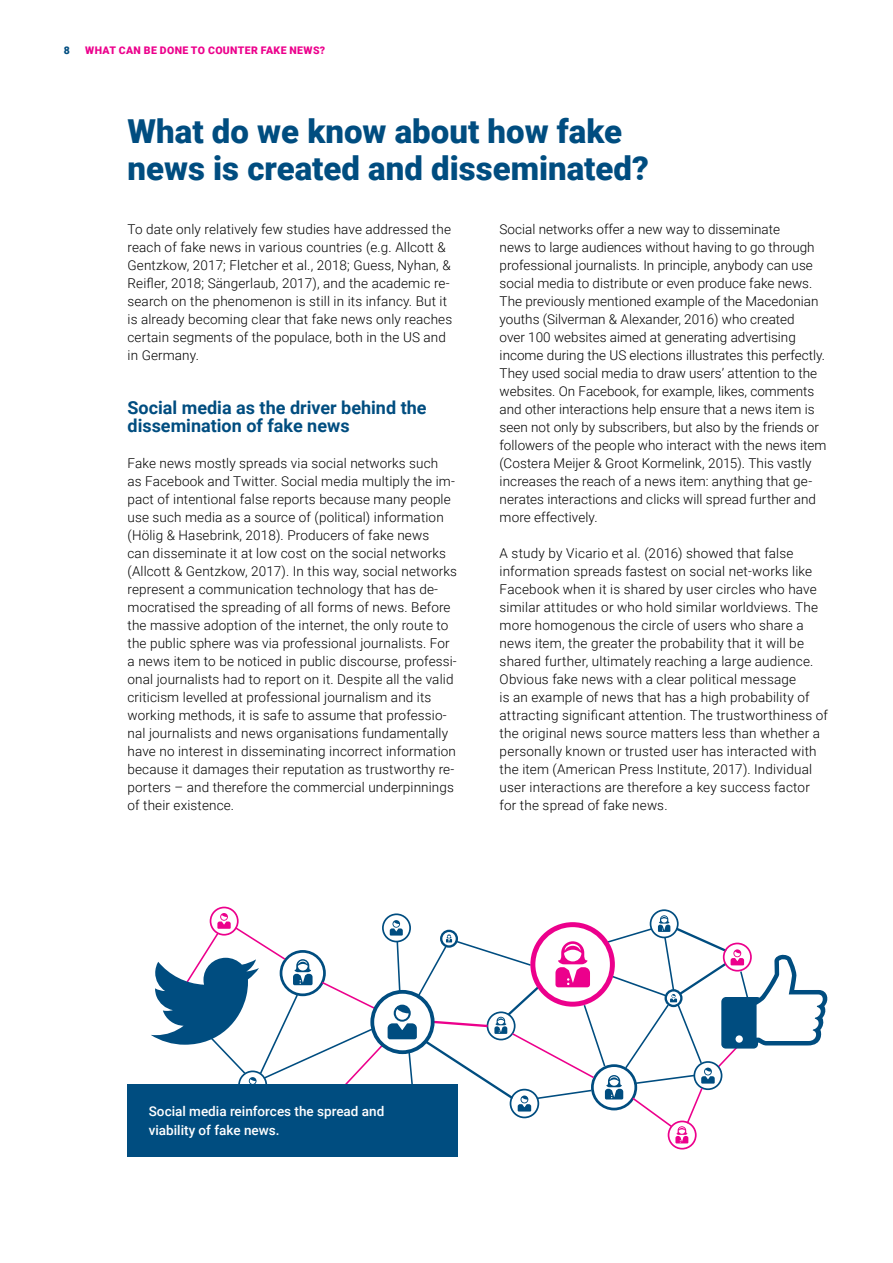
<style>
.page{position:relative;width:893px;height:1263px;background:#fff}
.page>*{position:absolute;margin:0;border:0;box-sizing:border-box;transform-origin:0 0}
.t1{font:900 33px/37.5px "Roboto";color:#004d80}
.t2{font:700 18px/18px "Roboto";color:#004d80}
.t3{font:300 13.5px/18px "Roboto";letter-spacing:.01em;color:#000}
.t4{font:500 13.5px/18.8px "Roboto";color:#fff}
.t5{font:900 10.5px "Roboto";letter-spacing:.035em;color:#ec008c}
.t6{font:900 10.5px "Roboto";color:#004d80}
</style>
<div class="page">
<svg style="left:151px;top:907px;width:677px;height:242px"></svg>
<div style="left:128px;top:1084px;width:330px;height:73px;background:#004d80"></div>
<p class="t6" style="left:64px;top:44px;width:8px">8</p>
<p class="t5" style="left:85px;top:44px;width:241px">WHAT CAN BE DONE TO COUNTER FAKE NEWS?</p>
<h1 class="t1" style="left:128px;top:113px;width:523px">What do we know about how fake news is created and disseminated?</h1>
<p class="t3" style="left:128px;top:220px;width:326px">To date only relatively few studies have addressed the reach of fake news in various countries (e.g. Allcott &amp; Gentzkow, 2017; Fletcher et al., 2018; Guess, Nyhan, &amp; Reifler, 2018; Sängerlaub, 2017), and the academic re&shy;search on the phenomenon is still in its infancy. But it is already becoming clear that fake news only reaches certain segments of the populace, both in the US and in Germany.</p>
<h2 class="t2" style="left:128px;top:398px;width:300px">Social media as the driver behind the dissemination of fake news</h2>
<p class="t3" style="left:128px;top:454px;width:331px">Fake news mostly spreads via social networks such<br>as Facebook and Twitter. Social media multiply the im&shy;pact of intentional false reports because many people use such media as a source of (political) information (Hölig &amp; Hasebrink, 2018). Producers of fake news<br>can disseminate it at low cost on the social networks (Allcott &amp; Gentzkow, 2017). In this way, social networks represent a communication technology that has de&shy;mocratised the spreading of all forms of news. Before the massive adoption of the internet, the only route to the public sphere was via professional journalists. For a news item to be noticed in public discourse, professi&shy;onal journalists had to report on it. Despite all the valid criticism levelled at professional journalism and its working methods, it is safe to assume that professio&shy;nal journalists and news organisations fundamentally have no interest in disseminating incorrect information because it damages their reputation as trustworthy re&shy;porters – and therefore the commercial underpinnings of their existence.</p>
<p class="t3" style="left:500px;top:220px;width:328px">Social networks offer a new way to disseminate<br>news to large audiences without having to go through professional journalists. In principle, anybody can use social media to distribute or even produce fake news.<br>The previously mentioned example of the Macedonian youths (Silverman &amp; Alexander, 2016) who created<br>over 100 websites aimed at generating advertising income during the US elections illustrates this perfectly.<br>They used social media to draw users’ attention to the websites. On Facebook, for example, likes, comments and other interactions help ensure that a news item is seen not only by subscribers, but also by the friends or followers of the people who interact with the news item (Costera Meijer &amp; Groot Kormelink, 2015). This vastly increases the reach of a news item: anything that ge&shy;nerates interactions and clicks will spread further and more effectively.</p>
<p class="t3" style="left:500px;top:544px;width:330px">A study by Vicario et al. (2016) showed that false information spreads fastest on social net-works like Facebook when it is shared by user circles who have similar attitudes or who hold similar worldviews. The more homogenous the circle of users who share a news item, the greater the probability that it will be shared further, ultimately reaching a large audience.<br>Obvious fake news with a clear political message<br>is an example of news that has a high probability of attracting significant attention. The trustworthiness of the original news source matters less than whether a personally known or trusted user has interacted with the item (American Press Institute, 2017). Individual user interactions are therefore a key success factor for the spread of fake news.</p>
<p class="t4" style="left:149px;top:1102px;width:237px">Social media reinforces the spread and viability of fake news.</p>
</div>
